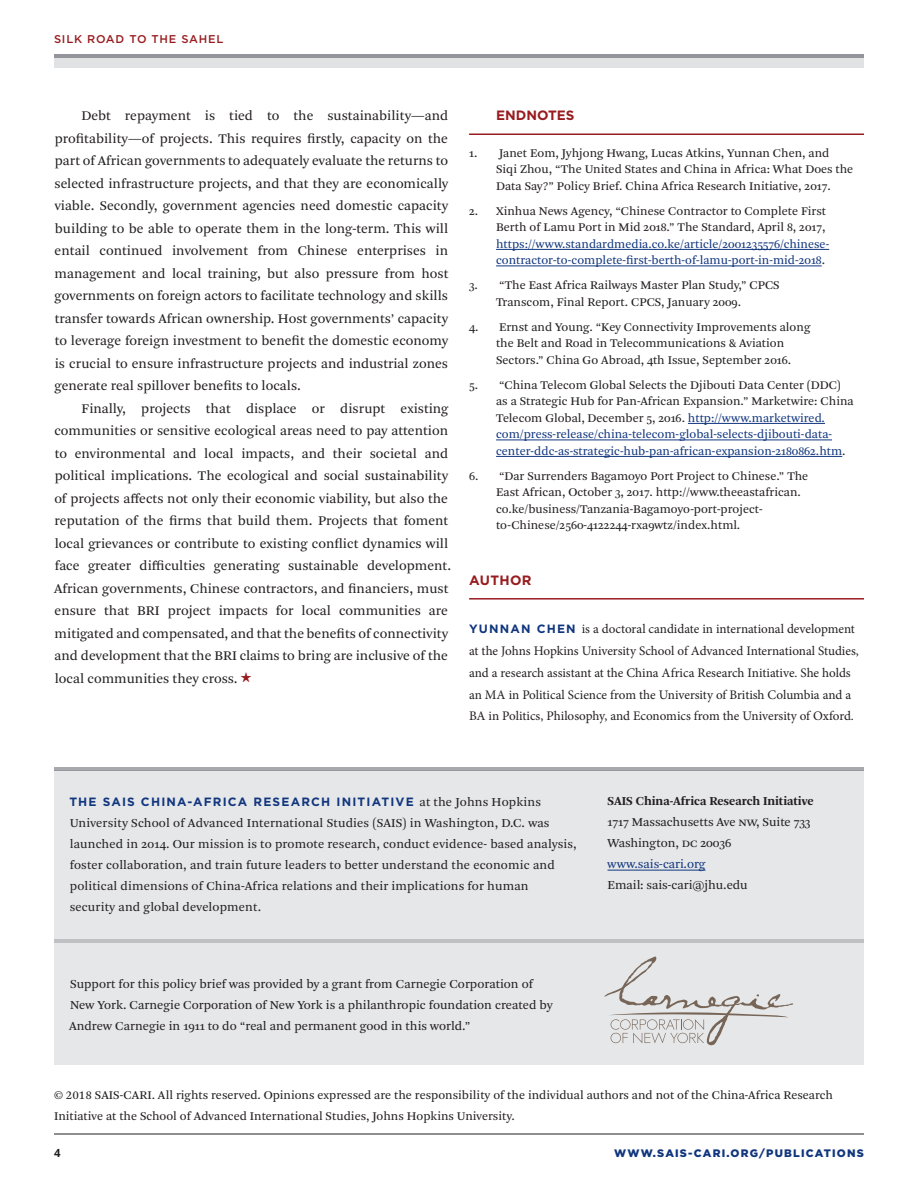
<style>
.page{position:relative;width:918px;height:1188px;background:#fff}
.page>*{position:absolute;margin:0;border:0;box-sizing:border-box;transform-origin:0 0}
.Body{font:13.8px/22.5px "Arnhem Pro Blond";color:#231f20;text-align:justify}
.Body-2{font:700 13.5px "Gotham";color:#981b1f}
.Head_2{font:700 13.5px "Gotham";letter-spacing:.025em;color:#981b1f}
.t1{font:13.2px/21.8px "Minion Pro";letter-spacing:-.005em;color:#231f20}
.t2{font:12.75px/21px "Arnhem Pro Blond";letter-spacing:.01em;color:#231f20}
.t3{font:700 12.75px "Arnhem Pro";letter-spacing:-.005em;color:#231f20}
.t4{font:12.75px "Arnhem Pro Blond";letter-spacing:-.005em;color:#11367e}
.t5{font:12.3px/16.5px "Arnhem Pro Blond";color:#231f20}
.t6{font:12.3px/16.5px "Arnhem Pro Blond";color:#11367e}
.t7{font:700 12px "Gotham";letter-spacing:.1em;color:#11367e}
.t8{font:500 11.25px "Gotham";letter-spacing:.07em;color:#981b1f}
.t9{font:700 11.25px "Open Sans";color:#231f20}
.t10{font:900 10.8px "Gotham";letter-spacing:.11em;color:#11367e}
.s1{font-size:19.5px;color:#981b1f}
.s2{color:#231f20}
.s3{font-family:"Gotham";font-weight:700;font-size:12px;color:#11367e}
.s4{font-family:"Arnhem Pro Blond";font-weight:400;font-size:12.75px;color:#231f20}
</style>
<div class="page">
<div style="left:54px;top:770px;width:810px;height:295px;background:#e6e7e9"></div>
<hr style="left:54px;top:767px;width:810px;height:3px;background:#a8a9ad">
<hr style="left:54px;top:939px;width:810px;height:3px;background:#a8a9ad">
<hr style="left:608px;top:870px;width:98px;height:1px;background:#11367e">
<svg style="left:604px;top:957px;width:189px;height:89px"></svg>
<div style="left:54px;top:54px;width:810px;height:14px;background:#e1e2e4"></div>
<hr style="left:54px;top:54px;width:810px;height:3px;background:#a8a9ad">
<hr style="left:54px;top:1134px;width:810px;height:1px;background:#231f20">
<hr style="left:469px;top:598px;width:395px;height:2px;background:#981b1f">
<hr style="left:496px;top:249px;width:333px;height:1px;background:#11367e">
<hr style="left:496px;top:266px;width:326px;height:1px;background:#11367e">
<hr style="left:688px;top:423px;width:137px;height:1px;background:#11367e">
<hr style="left:496px;top:440px;width:336px;height:1px;background:#11367e">
<hr style="left:496px;top:456px;width:346px;height:1px;background:#11367e">
<hr style="left:469px;top:134px;width:395px;height:1px;background:#981b1f">
<p class="t8" style="left:54px;top:31px;width:171px">SILK ROAD TO THE SAHEL</p>
<p class="Body" style="left:54px;top:104px;width:395px;text-indent:27px">Debt repayment is tied to the sustainability—and profitability—of projects. This requires firstly, capacity on the part of African governments to adequately evaluate the returns to selected infrastructure projects, and that they are economically viable. Secondly, government agencies need domestic capacity building to be able to operate them in the long-term. This will entail continued involvement from Chinese enterprises in management and local training, but also pressure from host governments on foreign actors to facilitate technology and skills transfer towards African ownership. Host governments’ capacity to leverage foreign investment to benefit the domestic economy is crucial to ensure infrastructure projects and industrial zones generate real spillover benefits to locals.</p>
<p class="Body" style="left:54px;top:397px;width:399px;text-align:left;text-indent:28px">Finally, projects that displace or disrupt existing communities or sensitive ecological areas need to pay attention to environmental and local impacts, and their societal and political implications. The ecological and social sustainability of projects affects not only their economic viability, but also the reputation of the firms that build them. Projects that foment local grievances or contribute to existing conflict dynamics will face greater difficulties generating sustainable development.<br>African governments, Chinese contractors, and financiers, must ensure that BRI project impacts for local communities are mitigated and compensated, and that the benefits of connectivity and development that the BRI claims to bring are inclusive of the local communities they cross. <span class="s1">★</span></p>
<p class="Body-2" style="left:496px;top:106px;width:80px">ENDNOTES</p>
<p class="t5" style="left:496px;top:145px;width:359px;text-indent:-27px">1. Janet Eom, Jyhjong Hwang, Lucas Atkins, Yunnan Chen, and<br>Siqi Zhou, “The United States and China in Africa: What Does the<br>Data Say?” Policy Brief. China Africa Research Initiative, 2017.</p>
<p class="t6" style="left:496px;top:203px;width:335px;text-indent:-27px"><span class="s2">2. Xinhua News Agency, “Chinese Contractor to Complete First Berth of Lamu Port in Mid 2018.” The Standard, April 8, 2017, </span>https://www.standardmedia.co.ke/article/2001235576/chinese&shy;contractor-to-complete-first-berth-of-lamu-port-in-mid-2018<span class="s2">.</span></p>
<p class="t5" style="left:496px;top:277px;width:285px;text-indent:-27px">3. “The East Africa Railways Master Plan Study,” CPCS<br>Transcom, Final Report. CPCS, January 2009.</p>
<p class="t5" style="left:496px;top:319px;width:316px;text-indent:-27px">4. Ernst and Young. “Key Connectivity Improvements along the Belt and Road in Telecommunications &amp; Aviation<br>Sectors.” China Go Abroad, 4th Issue, September 2016.</p>
<p class="t6" style="left:496px;top:377px;width:359px;text-indent:-27px"><span class="s2">5. “China Telecom Global Selects the Djibouti Data Center (DDC) as a Strategic Hub for Pan-African Expansion.” Marketwire: China Telecom Global, December 5, 2016.</span> http://www.marketwired. com/press-release/china-telecom-global-selects-djibouti-data&shy;center-ddc-as-strategic-hub-pan-african-expansion-2180862.htm<span class="s2">.</span></p>
<p class="t5" style="left:496px;top:468px;width:314px;text-indent:-27px">6. “Dar Surrenders Bagamoyo Port Project to Chinese.” The East African, October 3, 2017. http://www.theeastafrican. co.ke/business/Tanzania-Bagamoyo-port-project&shy;to-Chinese/2560-4122244-rxa9wtz/index.html.</p>
<p class="Head_2" style="left:469px;top:571px;width:64px">AUTHOR</p>
<p class="t1" style="left:469px;top:618px;width:391px"><span class="s3">YUNNAN CHEN</span> is a doctoral candidate in international development at the Johns Hopkins University School of Advanced International Studies, and a research assistant at the China Africa Research Initiative. She holds an MA in Political Science from the University of British Columbia and a BA in Politics, Philosophy, and Economics from the University of Oxford.</p>
<p class="t7" style="left:69px;top:794px;width:473px">THE SAIS CHINA-AFRICA RESEARCH INITIATIVE <span class="s4">at the Johns Hopkins</span></p>
<p class="t2" style="left:70px;top:813px;width:508px">University School of Advanced International Studies (SAIS) in Washington, D.C. was launched in 2014. Our mission is to promote research, conduct evidence- based analysis, foster collaboration, and train future leaders to better understand the economic and political dimensions of China-Africa relations and their implications for human security and global development.</p>
<p class="t2" style="left:69px;top:973px;width:485px">Support for this policy brief was provided by a grant from Carnegie Corporation of<br>New York. Carnegie Corporation of New York is a philanthropic foundation created by<br>Andrew Carnegie in 1911 to do “real and permanent good in this world.”</p>
<p class="t3" style="left:608px;top:793px;width:208px">SAIS China-Africa Research Initiative</p>
<p class="t2" style="left:608px;top:812px;width:204px">1717 Massachusetts Ave NW, Suite 733<br>Washington, DC 20036</p>
<p class="t4" style="left:608px;top:856px;width:100px">www.sais-cari.org</p>
<p class="t2" style="left:608px;top:875px;width:142px">Email: sais-cari@jhu.edu</p>
<p class="t5" style="left:54px;top:1085px;width:780px;line-height:21px">© 2018 SAIS-CARI. All rights reserved. Opinions expressed are the responsibility of the individual authors and not of the China-Africa Research<br>Initiative at the School of Advanced International Studies, Johns Hopkins University.</p>
<p class="t9" style="left:54px;top:1145px;width:8px">4</p>
<p class="t10" style="left:614px;top:1146px;width:251px">WWW.SAIS-CARI.ORG/PUBLICATIONS</p>
</div>
